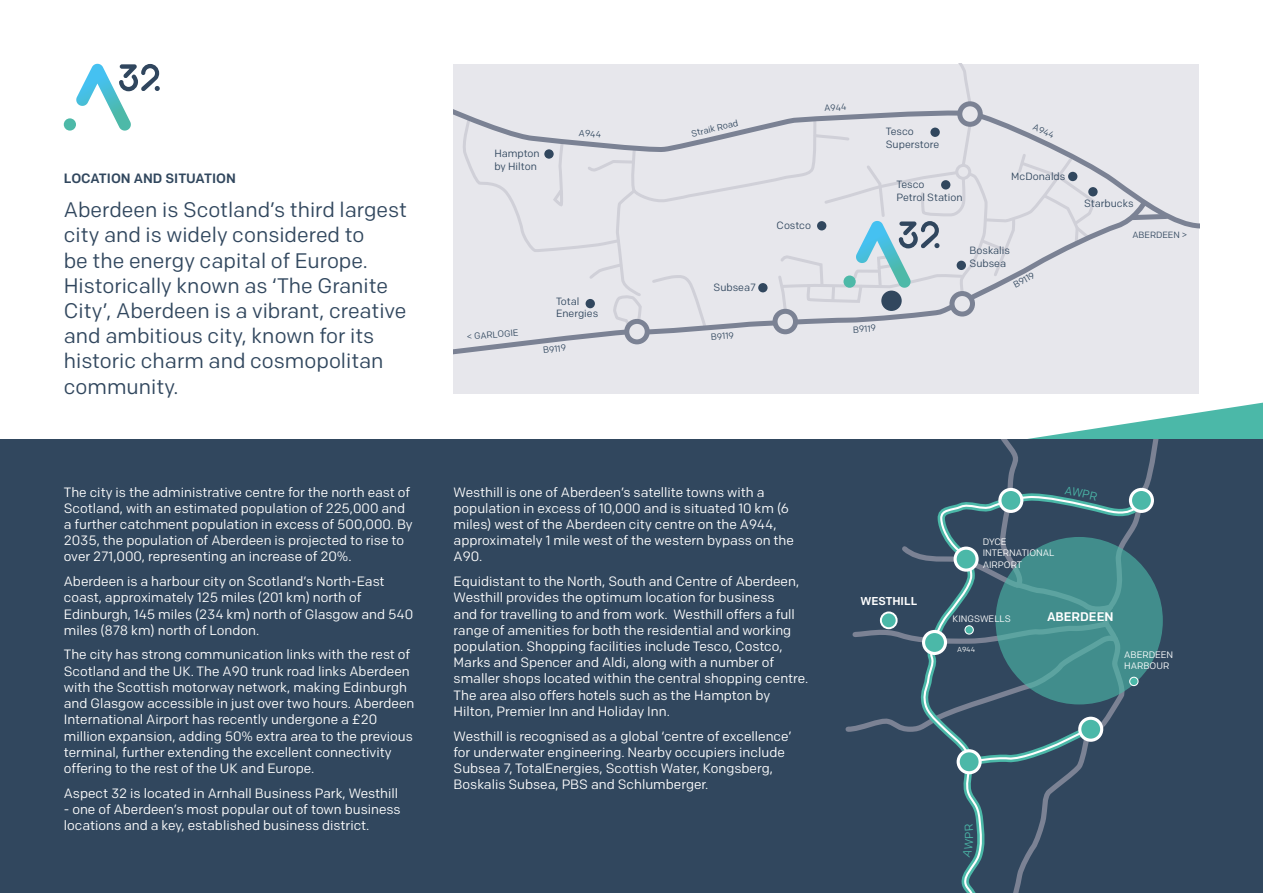
<style>
.page{position:relative;width:1263px;height:893px;background:#fff}
.page>*{position:absolute;margin:0;border:0;box-sizing:border-box;transform-origin:0 0}
.t1{font:21px/25.2px "Colfax";color:#31475e}
.t2{font:13.5px/16.2px "Colfax";color:#fff}
.t3{font:500 13.5px "Colfax";color:#31475e}
.t4{font:500 12.45px "Colfax";color:#fff}
.t5{font:500 11.4px "Colfax";color:#fff}
.t6{font:10.5px/12.6px "Colfax";color:#31475e}
.t7{font:9.3px/11.2px "Colfax";color:#fff}
.t8{font:9px "Colfax";color:#31475e}
.t9{font:7.2px "Colfax";color:#fff}
</style>
<div class="page">
<svg style="left:0;top:403px;width:1263px;height:37px"></svg>
<div style="left:0;top:440px;width:1263px;height:453px;background:#31475e"></div>
<div style="left:64px;top:118px;width:12px;height:13px;background:#4db9a8;border-radius:50%"></div>
<svg style="left:76px;top:64px;width:21px;height:42px"></svg>
<svg style="left:119px;top:64px;width:41px;height:27px"></svg>
<svg style="left:959px;top:769px;width:121px;height:124px"></svg>
<svg style="left:958px;top:751px;width:22px;height:22px"></svg>
<div style="left:957px;top:749px;width:25px;height:25px;border:3px solid #fff;border-radius:50%"></div>
<div style="left:454px;top:64px;width:745px;height:329px;background:#e7e7ec"></div>
<svg style="left:959px;top:64px;width:11px;height:29px"></svg>
<svg style="left:454px;top:93px;width:745px;height:136px"></svg>
<div style="left:960px;top:104px;width:20px;height:20px;background:#e7e7ec;border-radius:50%"></div>
<div style="left:957px;top:101px;width:26px;height:26px;border:5px solid #7b8294;border-radius:50%"></div>
<svg style="left:454px;top:198px;width:339px;height:157px"></svg>
<div style="left:772px;top:309px;width:26px;height:25px;border:5px solid #7b8294;border-radius:50%"></div>
<div style="left:627px;top:321px;width:20px;height:21px;background:#e7e7ec;border-radius:50%"></div>
<div style="left:624px;top:319px;width:26px;height:25px;border:5px solid #7b8294;border-radius:50%"></div>
<svg style="left:962px;top:824px;width:11px;height:34px"></svg>
<svg style="left:845px;top:440px;width:318px;height:329px"></svg>
<svg style="left:462px;top:115px;width:709px;height:217px"></svg>
<p class="t3" style="left:64px;top:170px;width:174px">LOCATION AND SITUATION</p>
<p class="t1" style="left:64px;top:197px;width:345px">Aberdeen is Scotland’s third largest city and is widely considered to<br>be the energy capital of Europe.<br>Historically known as ‘The Granite<br>City’, Aberdeen is a vibrant, creative and ambitious city, known for its historic charm and cosmopolitan community.</p>
<p class="t2" style="left:64px;top:484px;width:350px">The city is the administrative centre for the north east of Scotland, with an estimated population of 225,000 and a further catchment population in excess of 500,000. By 2035, the population of Aberdeen is projected to rise to over 271,000, representing an increase of 20%.</p>
<p class="t2" style="left:64px;top:573px;width:351px">Aberdeen is a harbour city on Scotland’s North-East coast, approximately 125 miles (201 km) north of Edinburgh, 145 miles (234 km) north of Glasgow and 540 miles (878 km) north of London.</p>
<p class="t2" style="left:64px;top:647px;width:352px">The city has strong communication links with the rest of Scotland and the UK. The A90 trunk road links Aberdeen with the Scottish motorway network, making Edinburgh and Glasgow accessible in just over two hours. Aberdeen International Airport has recently undergone a £20 million expansion, adding 50% extra area to the previous terminal, further extending the excellent connectivity offering to the rest of the UK and Europe.</p>
<p class="t2" style="left:64px;top:785px;width:336px">Aspect 32 is located in Arnhall Business Park, Westhill</p>
<p class="t2" style="left:64px;top:801px;width:338px">- one of Aberdeen’s most popular out of town business locations and a key, established business district.</p>
<p class="t6" style="left:494px;top:147px;width:47px">Hampton by Hilton</p>
<p class="t8" style="left:466px;top:331px;width:53px;rotate:-5deg">&lt; GARLOGIE</p>
<p class="t6" style="left:556px;top:295px;width:44px">Total<br>Energies</p>
<p class="t8" style="left:542px;top:345px;width:25px;rotate:-7deg">B9119</p>
<p class="t8" style="left:690px;top:128px;width:49px;rotate:-13deg">Straik Road</p>
<p class="t8" style="left:824px;top:102px;width:24px;rotate:-3deg">A944</p>
<p class="t6" style="left:713px;top:281px;width:44px">Subsea7</p>
<p class="t8" style="left:710px;top:331px;width:25px;rotate:-5deg">B9119</p>
<p class="t6" style="left:777px;top:219px;width:36px">Costco</p>
<p class="t6" style="left:886px;top:125px;width:55px">Tesco<br>Superstore</p>
<p class="t6" style="left:896px;top:178px;width:68px">Tesco<br>Petrol Station</p>
<p class="t6" style="left:1011px;top:170px;width:56px">McDonalds</p>
<p class="t6" style="left:969px;top:244px;width:42px">Boskalis<br>Subsea</p>
<p class="t6" style="left:1084px;top:197px;width:51px">Starbucks</p>
<p class="t8" style="left:1132px;top:229px;width:56px">ABERDEEN &gt;</p>
<p class="t2" style="left:454px;top:484px;width:342px">Westhill is one of Aberdeen’s satellite towns with a population in excess of 10,000 and is situated 10 km (6 miles) west of the Aberdeen city centre on the A944, approximately 1 mile west of the western bypass on the A90.</p>
<p class="t2" style="left:454px;top:573px;width:356px">Equidistant to the North, South and Centre of Aberdeen, Westhill provides the optimum location for business<br>and for travelling to and from work. Westhill offers a full range of amenities for both the residential and working population. Shopping facilities include Tesco, Costco, Marks and Spencer and Aldi, along with a number of smaller shops located within the central shopping centre.<br>The area also offers hotels such as the Hampton by Hilton, Premier Inn and Holiday Inn.</p>
<p class="t2" style="left:454px;top:728px;width:339px">Westhill is recognised as a global ‘centre of excellence’ for underwater engineering. Nearby occupiers include Subsea 7, TotalEnergies, Scottish Water, Kongsberg, Boskalis Subsea, PBS and Schlumberger.</p>
<p class="t5" style="left:860px;top:594px;width:58px">WESTHILL</p>
<p class="t7" style="left:983px;top:536px;width:73px">DYCE<br>INTERNATIONAL<br>AIRPORT</p>
<p class="t7" style="left:953px;top:613px;width:60px">KINGSWELLS</p>
<p class="t4" style="left:1047px;top:609px;width:68px">ABERDEEN</p>
<p class="t9" style="left:957px;top:645px;width:20px">A944</p>
<p class="t7" style="left:1124px;top:649px;width:51px">ABERDEEN<br>HARBOUR</p>
</div>
